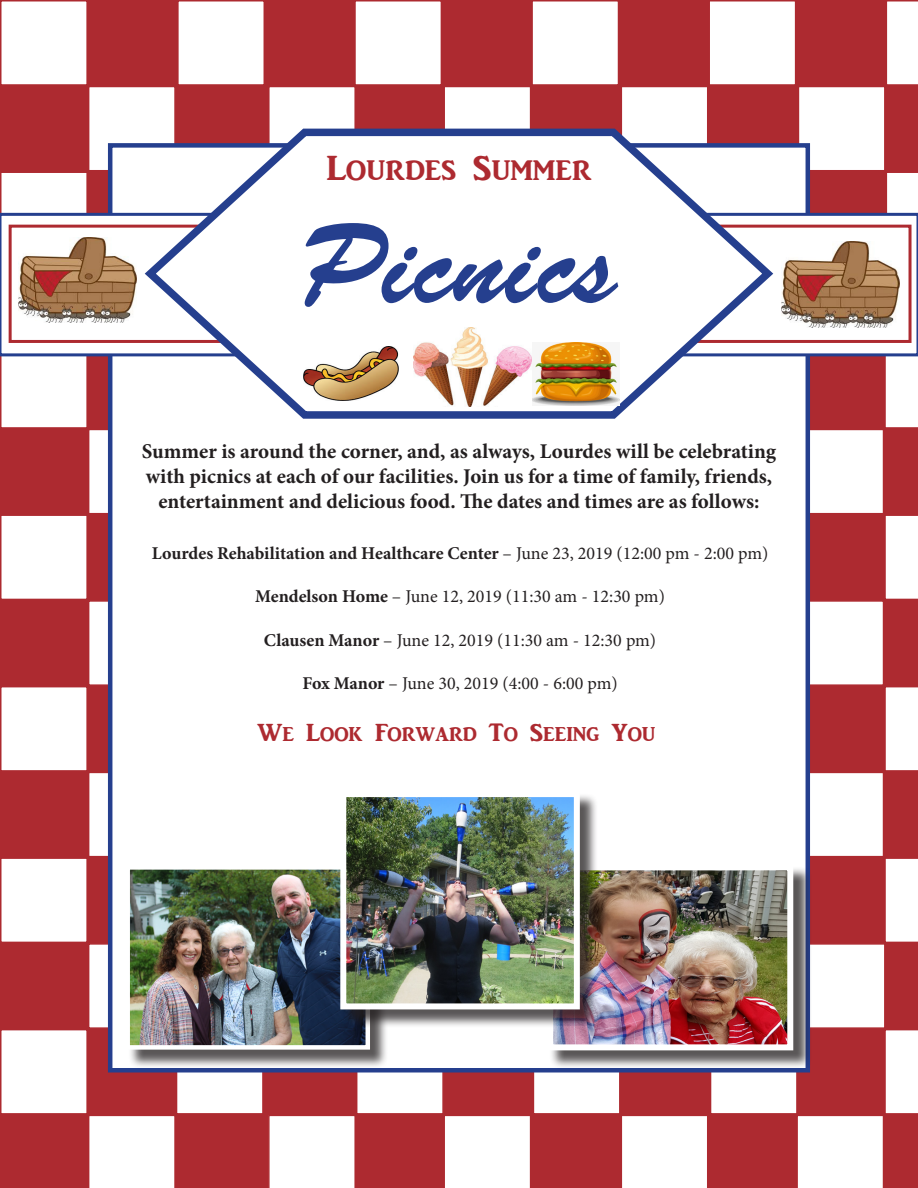
<style>
.page{position:relative;width:918px;height:1188px;background:#ad2a30}
.page>*{position:absolute;margin:0;border:0;box-sizing:border-box;transform-origin:0 0}
.t1{font:112.5px "Brush Script Std";color:#253f8e}
.t2{font:36px "ARJULIAN";color:#ad2a30}
.t3{font:25.5px "ARJULIAN";color:#ad2a30}
.t4{font:700 21px/25.2px "Minion Pro";color:#231f20;text-align:center}
.t5{font:18px "Minion Pro";color:#231f20}
.t6{font:700 18px "Minion Pro";letter-spacing:-.005em;color:#231f20}
.s1{font-weight:400}
.s2{font-weight:700}
</style>
<div class="page">
<div style="left:1px;top:1px;width:86px;height:84px;background:#fff"></div>
<div style="left:0;top:0;width:88px;height:86px;border:2px solid #ad2a30"></div>
<div style="left:178px;top:1px;width:86px;height:84px;background:#fff"></div>
<div style="left:177px;top:0;width:88px;height:86px;border:2px solid #ad2a30"></div>
<div style="left:355px;top:1px;width:86px;height:84px;background:#fff"></div>
<div style="left:354px;top:0;width:88px;height:86px;border:2px solid #ad2a30"></div>
<div style="left:532px;top:1px;width:87px;height:84px;background:#fff"></div>
<div style="left:531px;top:0;width:88px;height:86px;border:2px solid #ad2a30"></div>
<div style="left:709px;top:1px;width:87px;height:84px;background:#fff"></div>
<div style="left:708px;top:0;width:88px;height:86px;border:2px solid #ad2a30"></div>
<div style="left:88px;top:86px;width:88px;height:85px;background:#fff;border:2px solid #ad2a30"></div>
<div style="left:887px;top:1px;width:31px;height:84px;background:#fff"></div>
<div style="left:268px;top:86px;width:88px;height:85px;background:#fff;border:2px solid #ad2a30"></div>
<div style="left:443px;top:86px;width:88px;height:85px;background:#fff;border:2px solid #ad2a30"></div>
<div style="left:621px;top:86px;width:87px;height:85px;background:#fff;border:2px solid #ad2a30"></div>
<div style="left:798px;top:86px;width:88px;height:85px;background:#fff;border:2px solid #ad2a30"></div>
<svg style="left:886px;top:173px;width:32px;height:40px"></svg>
<svg style="left:884px;top:356px;width:34px;height:72px"></svg>
<div style="left:796px;top:429px;width:88px;height:85px;background:#fff;border:2px solid #ad2a30"></div>
<div style="left:885px;top:515px;width:33px;height:84px;background:#fff"></div>
<div style="left:796px;top:600px;width:88px;height:86px;background:#fff;border:2px solid #ad2a30"></div>
<div style="left:885px;top:687px;width:33px;height:84px;background:#fff"></div>
<div style="left:796px;top:772px;width:88px;height:85px;background:#fff;border:2px solid #ad2a30"></div>
<div style="left:885px;top:858px;width:33px;height:84px;background:#fff"></div>
<div style="left:798px;top:943px;width:88px;height:86px;background:#fff;border:2px solid #ad2a30"></div>
<svg style="left:797px;top:1030px;width:121px;height:158px"></svg>
<div style="left:1px;top:172px;width:86px;height:84px;background:#fff"></div>
<div style="left:0;top:171px;width:88px;height:86px;border:2px solid #ad2a30"></div>
<div style="left:1px;top:344px;width:86px;height:84px;background:#fff"></div>
<div style="left:0;top:343px;width:88px;height:86px;border:2px solid #ad2a30"></div>
<div style="left:1px;top:515px;width:86px;height:84px;background:#fff"></div>
<div style="left:0;top:514px;width:88px;height:86px;border:2px solid #ad2a30"></div>
<div style="left:88px;top:429px;width:88px;height:85px;background:#fff;border:2px solid #ad2a30"></div>
<div style="left:88px;top:600px;width:88px;height:86px;background:#fff;border:2px solid #ad2a30"></div>
<div style="left:1px;top:687px;width:86px;height:84px;background:#fff"></div>
<div style="left:0;top:686px;width:88px;height:86px;border:2px solid #ad2a30"></div>
<div style="left:88px;top:772px;width:88px;height:85px;background:#fff;border:2px solid #ad2a30"></div>
<div style="left:1px;top:858px;width:86px;height:84px;background:#fff"></div>
<div style="left:0;top:857px;width:88px;height:86px;border:2px solid #ad2a30"></div>
<div style="left:88px;top:943px;width:88px;height:86px;background:#fff;border:2px solid #ad2a30"></div>
<div style="left:1px;top:1030px;width:86px;height:84px;background:#fff"></div>
<div style="left:0;top:1029px;width:88px;height:86px;border:2px solid #ad2a30"></div>
<div style="left:89px;top:1116px;width:86px;height:72px;background:#fff"></div>
<div style="left:269px;top:1116px;width:86px;height:72px;background:#fff"></div>
<div style="left:445px;top:1116px;width:85px;height:72px;background:#fff"></div>
<div style="left:622px;top:1116px;width:85px;height:72px;background:#fff"></div>
<div style="left:176px;top:1029px;width:88px;height:86px;background:#fff;border:2px solid #ad2a30"></div>
<div style="left:356px;top:1029px;width:88px;height:86px;background:#fff;border:2px solid #ad2a30"></div>
<div style="left:533px;top:1029px;width:88px;height:86px;background:#fff;border:2px solid #ad2a30"></div>
<div style="left:710px;top:1029px;width:88px;height:86px;background:#fff;border:2px solid #ad2a30"></div>
<div style="left:108px;top:143px;width:702px;height:929px;background:#fff;border:4px solid #253f8e"></div>
<svg style="left:0;top:213px;width:918px;height:143px"></svg>
<div style="left:9px;top:225px;width:903px;height:118px;border:3px solid #ad2a30"></div>
<svg style="left:139px;top:122px;width:640px;height:297px"></svg>
<div style="left:128px;top:867px;width:261px;height:201px;background:#231f20;opacity:.75"></div>
<img style="left:130px;top:870px;width:235px;height:175px">
<div style="left:125px;top:865px;width:245px;height:185px;border:4px solid #fff"></div>
<div style="left:549px;top:867px;width:263px;height:202px;background:#231f20;opacity:.75"></div>
<img style="left:554px;top:871px;width:232px;height:172px">
<div style="left:547px;top:864px;width:246px;height:186px;border:6px solid #fff"></div>
<div style="left:343px;top:793px;width:256px;height:235px;background:#231f20;opacity:.75"></div>
<img style="left:347px;top:798px;width:226px;height:204px">
<div style="left:340px;top:791px;width:240px;height:218px;border:6px solid #fff"></div>
<img style="left:303px;top:346px;width:95px;height:55px">
<img style="left:531px;top:343px;width:88px;height:63px">
<img style="left:18px;top:237px;width:118px;height:86px">
<img style="left:781px;top:242px;width:118px;height:85px">
<img style="left:413px;top:327px;width:118px;height:80px">
<p class="t2" style="left:326px;top:148px;width:267px">Lourdes Summer</p>
<p class="t1" style="left:300px;top:202px;width:320px">Picnics</p>
<p class="t4" style="left:142px;top:438px;width:636px">Summer is around the corner, and, as always, Lourdes will be celebrating with picnics at each of our facilities. Join us for a time of family, friends, entertainment and delicious food. The dates and times are as follows:</p>
<p class="t6" style="left:152px;top:541px;width:618px">Lourdes Rehabilitation and Healthcare Center <span class="s1">– June 23, 2019 (12:00 pm - 2:00 pm)</span></p>
<p class="t5" style="left:255px;top:585px;width:411px"><span class="s2">Mendelson Home</span> – June 12, 2019 (11:30 am - 12:30 pm)</p>
<p class="t5" style="left:264px;top:628px;width:394px"><span class="s2">Clausen Manor</span> – June 12, 2019 (11:30 am - 12:30 pm)</p>
<p class="t5" style="left:302px;top:671px;width:317px"><span class="s2">Fox Manor</span> – June 30, 2019 (4:00 - 6:00 pm)</p>
<p class="t3" style="left:257px;top:719px;width:400px">We Look Forward To Seeing You</p>
</div>
